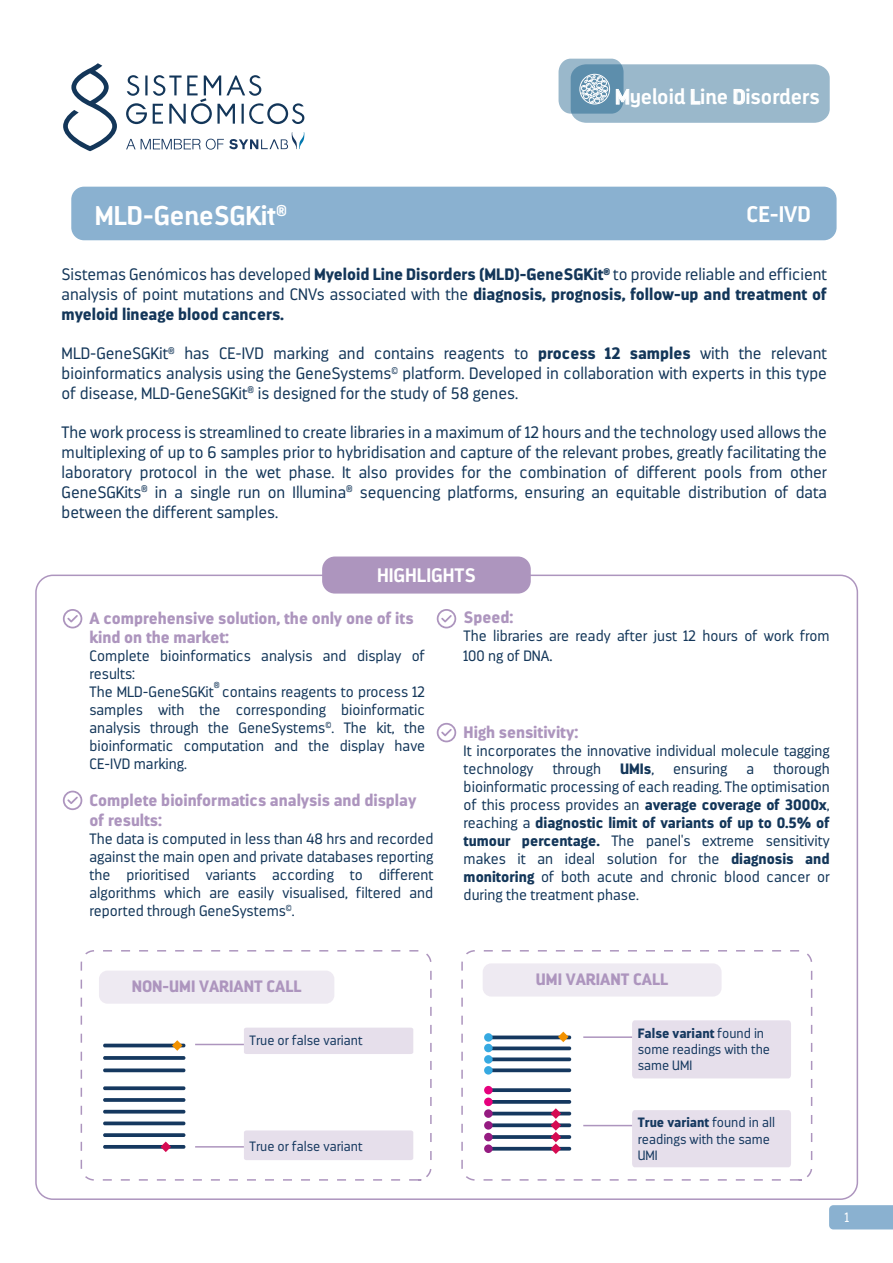
<style>
.page{position:relative;width:893px;height:1263px;background:#fff}
.page>*{position:absolute;margin:0;border:0;box-sizing:border-box;transform-origin:0 0}
.t1{font:700 27px "Darwin Alt W00";color:#fff}
.t2{font:700 22.5px "Darwin Alt W00";color:#fff}
.t3{font:700 21px "Darwin Alt W00";color:#fff}
.t4{font:700 19.5px "Darwin Alt W00";color:#fff}
.t5{font:300 16.5px/19.8px "Darwin";color:#133659;text-align:justify}
.t6{font:900 16.5px/19.8px "Darwin";color:#ad95be}
.t7{font:300 15px/18px "Darwin";color:#133659}
.t8{font:900 15px "Darwin";color:#133659}
.t9{font:300 13.5px/16.2px "Darwin";color:#15385f}
.t10{font:300 13.5px "Darwin";color:#fff}
.t11{font:300 8.7px "Darwin";color:#133659}
.s1{font-weight:900}
.s2{font-size:16.5px}
.s3{font-weight:300}
</style>
<div class="page">
<div style="left:829px;top:1205px;width:64px;height:24px;background:#8ab1d0"></div>
<svg style="left:126px;top:75px;width:178px;height:49px"></svg>
<svg style="left:63px;top:63px;width:54px;height:88px"></svg>
<svg style="left:126px;top:132px;width:178px;height:18px"></svg>
<svg style="left:558px;top:59px;width:272px;height:64px;background:#9fbccd"></svg>
<div style="left:322px;top:556px;width:209px;height:37px;background:#ad95be;border-radius:13px"></div>
<svg style="left:63px;top:609px;width:19px;height:19px"></svg>
<svg style="left:63px;top:791px;width:19px;height:19px"></svg>
<svg style="left:437px;top:609px;width:19px;height:19px"></svg>
<svg style="left:437px;top:723px;width:19px;height:19px"></svg>
<svg style="left:80px;top:950px;width:352px;height:231px"></svg>
<svg style="left:461px;top:950px;width:352px;height:231px"></svg>
<div style="left:71px;top:187px;width:766px;height:53px;background:#8ab1d0;border-radius:13px"></div>
<h3 class="t3" style="left:615px;top:84px;width:206px">Myeloid Line Disorders</h3>
<h1 class="t1" style="left:95px;top:199px;width:194px">MLD-GeneSGKit<sup>®</sup></h1>
<h2 class="t2" style="left:746px;top:200px;width:66px">CE-IVD</h2>
<p class="t5" style="left:62px;top:264px;width:767px">Sistemas Genómicos has developed <span class="s1">Myeloid Line Disorders (MLD)-GeneSGKit</span><sup>®</sup> to provide reliable and efficient analysis of point mutations and CNVs associated with the <span class="s1">diagnosis, prognosis, follow-up and treatment of myeloid lineage blood cancers.</span></p>
<p class="t5" style="left:62px;top:344px;width:767px">MLD-GeneSGKit<sup>®</sup> has CE-IVD marking and contains reagents to <span class="s1">process 12 samples</span> with the relevant bioinformatics analysis using the GeneSystems<sup>©</sup> platform. Developed in collaboration with experts in this type of disease, MLD-GeneSGKit<sup>®</sup> is designed for the study of 58 genes.</p>
<p class="t5" style="left:62px;top:423px;width:767px">The work process is streamlined to create libraries in a maximum of 12 hours and the technology used allows the multiplexing of up to 6 samples prior to hybridisation and capture of the relevant probes, greatly facilitating the laboratory protocol in the wet phase. It also provides for the combination of different pools from other GeneSGKits<sup>®</sup> in a single run on Illumina<sup>®</sup> sequencing platforms, ensuring an equitable distribution of data between the different samples.</p>
<h3 class="t4" style="left:377px;top:563px;width:100px">HIGHLIGHTS</h3>
<p class="t6" style="left:90px;top:608px;width:326px">A comprehensive solution, the only one of its kind on the market:</p>
<p class="t7" style="left:90px;top:647px;width:337px">Complete bioinformatics analysis and display of results:<br>The MLD-GeneSGKit</p>
<p class="t6" style="left:464px;top:608px;width:51px">Speed:</p>
<p class="t7" style="left:464px;top:626px;width:367px;line-height:19.8px">The libraries are ready after just 12 hours of work from<br>100 ng of DNA<span class="s2">.</span></p>
<p class="t11" style="left:214px;top:680px;width:7px">®</p>
<p class="t7" style="left:90px;top:683px;width:337px;text-align:justify;text-indent:133px">contains reagents to process 12 samples with the corresponding bioinformatic analysis through the GeneSystems<sup>©</sup>. The kit, the bioinformatic computation and the display have CE-IVD marking.</p>
<p class="t6" style="left:90px;top:790px;width:328px">Complete bioinformatics analysis and display of results:</p>
<p class="t7" style="left:90px;top:830px;width:345px;text-align:justify">The data is computed in less than 48 hrs and recorded against the main open and private databases reporting the prioritised variants according to different algorithms which are easily visualised, filtered and reported through GeneSystems<sup>©</sup>.</p>
<p class="t6" style="left:464px;top:722px;width:116px">High sensitivity:</p>
<p class="t7" style="left:464px;top:742px;width:368px">It incorporates the innovative individual molecule tagging technology</p>
<p class="t7" style="left:464px;top:760px;width:368px;text-align:justify;text-indent:310px">thorough bioinformatic processing of each reading. The optimisation of this process provides an <span class="s1">average coverage of 3000x</span>, reaching a <span class="s1">diagnostic limit of variants of up to 0.5% of tumour percentage.</span> The panel's extreme sensitivity makes it an ideal solution for the <span class="s1">diagnosis and monitoring</span> of both acute and chronic blood cancer or during the treatment phase.</p>
<p class="t7" style="left:553px;top:760px;width:50px">through</p>
<p class="t8" style="left:620px;top:759px;width:36px">UMIs<span class="s3">,</span></p>
<p class="t7" style="left:673px;top:760px;width:56px">ensuring</p>
<p class="t7" style="left:747px;top:760px;width:9px">a</p>
<p class="t6" style="left:132px;top:976px;width:171px">NON-UMI VARIANT CALL</p>
<p class="t9" style="left:250px;top:1032px;width:115px">True or false variant</p>
<p class="t9" style="left:250px;top:1138px;width:115px">True or false variant</p>
<p class="t6" style="left:536px;top:969px;width:134px">UMI VARIANT CALL</p>
<p class="t9" style="left:638px;top:1025px;width:134px"><span class="s1">False variant</span> found in some readings with the same UMI</p>
<p class="t9" style="left:638px;top:1115px;width:139px"><span class="s1">True variant</span> found in all readings with the same<br>UMI</p>
<p class="t10" style="left:845px;top:1210px;width:6px">1</p>
</div>
